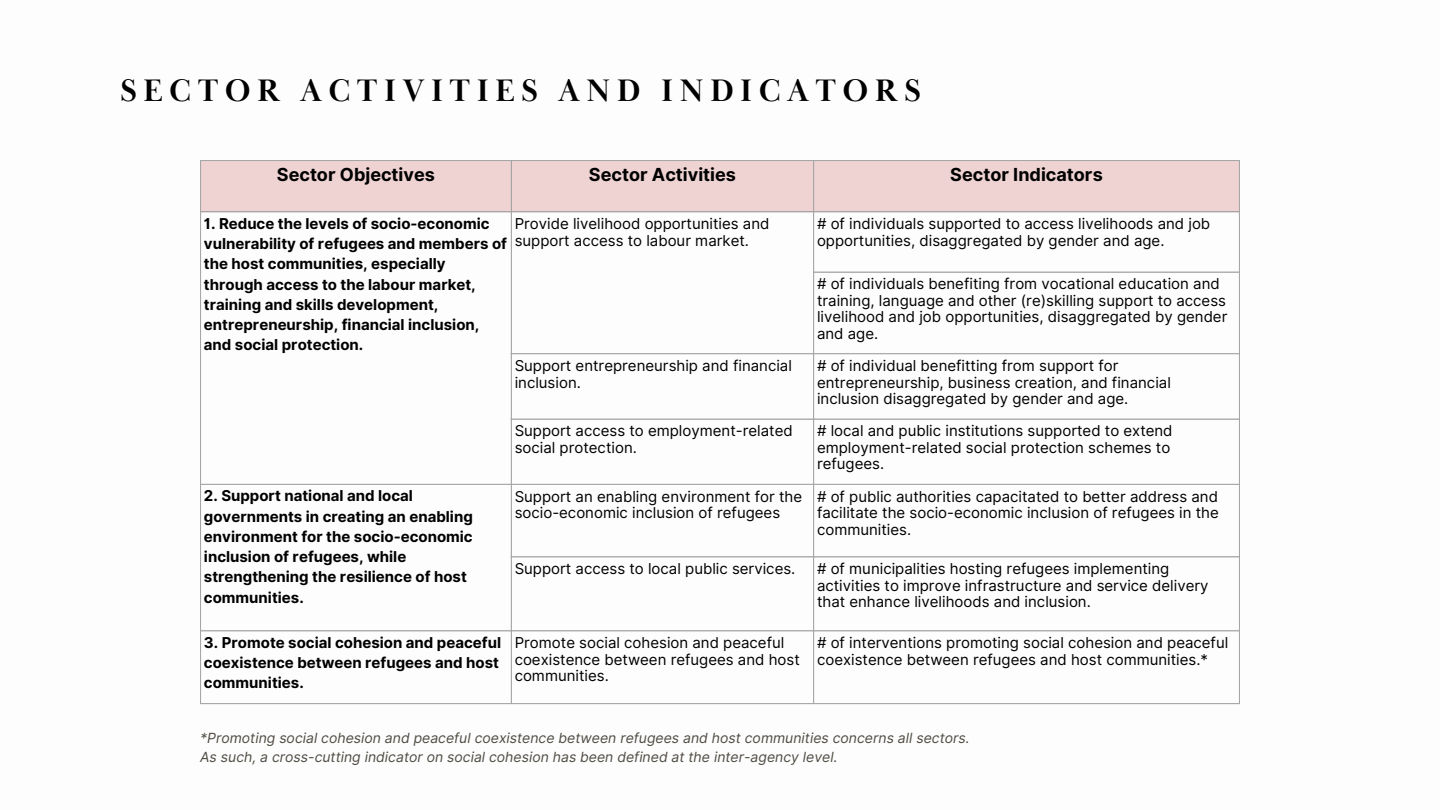
<style>
.page{position:relative;width:1440px;height:810px;background:#fff}
.page>*{position:absolute;margin:0;border:0;box-sizing:border-box;transform-origin:0 0}
.t1{font:700 32px "Baskerville Display PT";letter-spacing:.2em;color:#000}
.t2{font:700 18px "Inter";color:#000}
.t3{font:15px/16.5px "Inter";color:#000}
.t4{font:700 15px/20.2px "Inter";color:#000}
.t5{font:italic 14px/19.5px "Inter";color:#504c44}
</style>
<div class="page">
<div style="left:201px;top:161px;width:1038px;height:50px;background:#efd3d3"></div>
<hr style="left:200px;top:161px;width:1px;height:542px;background:#a6a6a6">
<hr style="left:511px;top:161px;width:1px;height:542px;background:#a6a6a6">
<hr style="left:813px;top:161px;width:1px;height:542px;background:#a6a6a6">
<hr style="left:1239px;top:161px;width:1px;height:542px;background:#a6a6a6">
<hr style="left:200px;top:160px;width:1040px;height:1px;background:#a6a6a6">
<hr style="left:200px;top:211px;width:1040px;height:1px;background:#a6a6a6">
<hr style="left:813px;top:272px;width:427px;height:1px;background:#a6a6a6">
<hr style="left:511px;top:353px;width:729px;height:1px;background:#a6a6a6">
<hr style="left:511px;top:419px;width:729px;height:1px;background:#a6a6a6">
<hr style="left:200px;top:484px;width:1040px;height:1px;background:#a6a6a6">
<hr style="left:511px;top:557px;width:729px;height:1px;background:#a6a6a6">
<hr style="left:200px;top:631px;width:1040px;height:1px;background:#a6a6a6">
<hr style="left:200px;top:703px;width:1040px;height:1px;background:#a6a6a6">
<h1 class="t1" style="left:120px;top:71px;width:802px">SECTOR ACTIVITIES AND INDICATORS</h1>
<p class="t2" style="left:277px;top:164px;width:160px">Sector Objectives</p>
<p class="t2" style="left:589px;top:164px;width:149px">Sector Activities</p>
<p class="t2" style="left:950px;top:164px;width:154px">Sector Indicators</p>
<p class="t4" style="left:204px;top:213px;width:305px">1. Reduce the levels of socio-economic vulnerability of refugees and members of the host communities, especially through access to the labour market, training and skills development, entrepreneurship, financial inclusion, and social protection.</p>
<p class="t3" style="left:515px;top:216px;width:256px">Provide livelihood opportunities and support access to labour market.</p>
<p class="t3" style="left:817px;top:216px;width:395px"># of individuals supported to access livelihoods and job opportunities, disaggregated by gender and age.</p>
<p class="t3" style="left:817px;top:276px;width:412px"># of individuals benefiting from vocational education and training, language and other (re)skilling support to access livelihood and job opportunities, disaggregated by gender and age.</p>
<p class="t3" style="left:515px;top:357px;width:279px">Support entrepreneurship and financial inclusion.</p>
<p class="t3" style="left:817px;top:357px;width:355px"># of individual benefitting from support for entrepreneurship, business creation, and financial inclusion disaggregated by gender and age.</p>
<p class="t3" style="left:515px;top:423px;width:280px">Support access to employment-related social protection.</p>
<p class="t3" style="left:817px;top:423px;width:357px"># local and public institutions supported to extend employment-related social protection schemes to refugees.</p>
<p class="t4" style="left:204px;top:486px;width:270px">2. Support national and local governments in creating an enabling environment for the socio-economic inclusion of refugees, while strengthening the resilience of host communities.</p>
<p class="t3" style="left:515px;top:488px;width:289px">Support an enabling environment for the socio-economic inclusion of refugees</p>
<p class="t3" style="left:817px;top:488px;width:403px;text-align:justify"># of public authorities capacitated to better address and facilitate the socio-economic inclusion of refugees in the communities.</p>
<p class="t3" style="left:515px;top:561px;width:282px">Support access to local public services.</p>
<p class="t3" style="left:817px;top:561px;width:393px"># of municipalities hosting refugees implementing activities to improve infrastructure and service delivery that enhance livelihoods and inclusion.</p>
<p class="t4" style="left:204px;top:632px;width:299px">3. Promote social cohesion and peaceful coexistence between refugees and host communities.</p>
<p class="t3" style="left:515px;top:635px;width:287px">Promote social cohesion and peaceful coexistence between refugees and host communities.</p>
<p class="t3" style="left:817px;top:635px;width:413px"># of interventions promoting social cohesion and peaceful coexistence between refugees and host communities.*</p>
<p class="t5" style="left:200px;top:728px;width:771px">*Promoting social cohesion and peaceful coexistence between refugees and host communities concerns all sectors.<br>As such, a cross-cutting indicator on social cohesion has been defined at the inter-agency level.</p>
</div>
